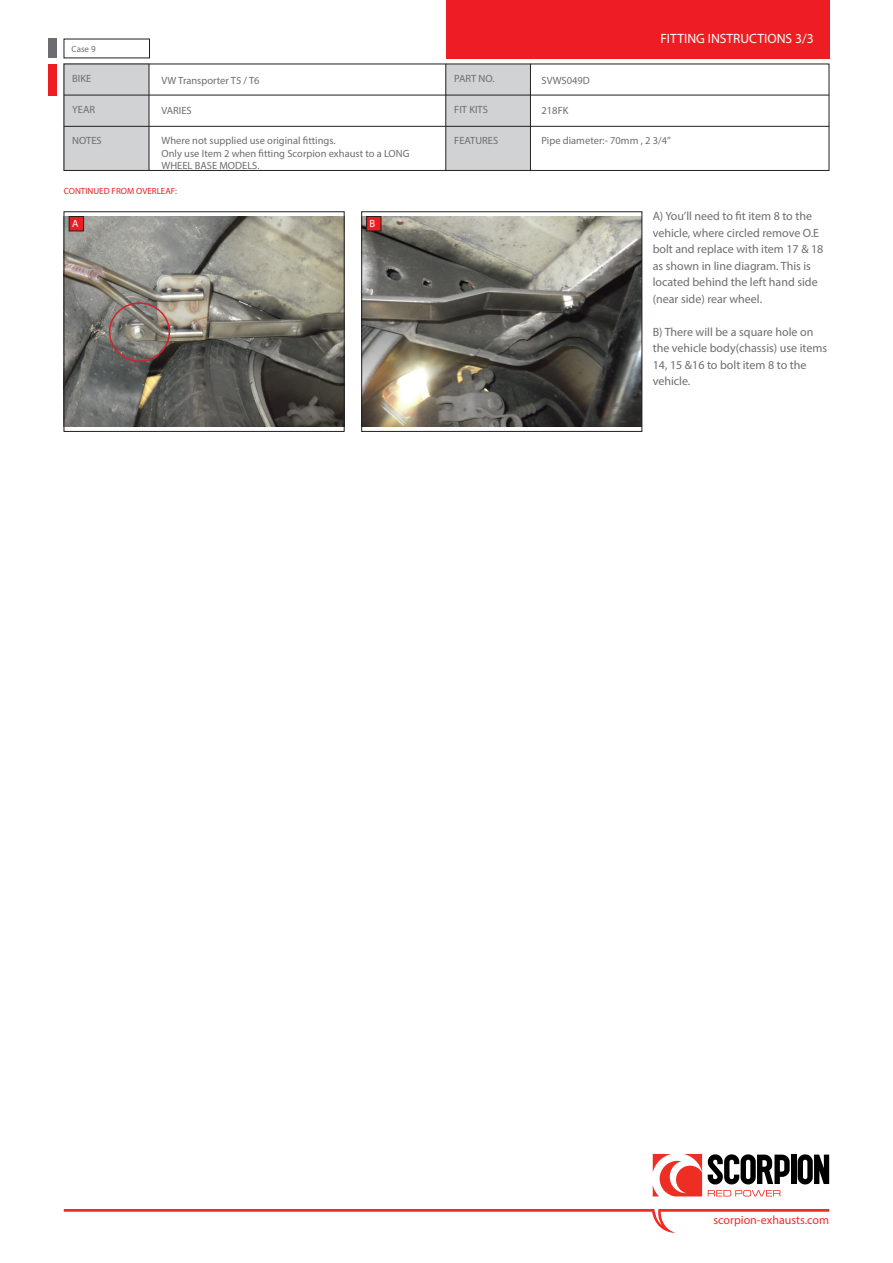
<style>
.page{position:relative;width:893px;height:1263px;background:#fff}
.page>*{position:absolute;margin:0;border:0;box-sizing:border-box;transform-origin:0 0}
.t1{font:13.5px "Myriad Pro";color:#fff}
.t2{font:12px/16.5px "Myriad Pro";color:#6c6d70}
.t3{font:12px "Myriad Pro";color:#ee2e22}
.t4{font:10.5px/12.6px "Myriad Pro";color:#6c6d70}
.t5{font:10.5px "Myriad Pro";color:#fff}
.t6{font:9px "Myriad Pro";color:#ee1d23}
.t7{font:9px "Myriad Pro";color:#6c6d70}
</style>
<div class="page">
<div style="left:446px;top:64px;width:84px;height:106px;background:#d1d2d4"></div>
<div style="left:64px;top:64px;width:85px;height:107px;background:#d1d2d4"></div>
<div style="left:64px;top:64px;width:765px;height:107px;border:1px solid #231f20"></div>
<svg style="left:64px;top:1209px;width:765px;height:24px"></svg>
<div style="left:446px;top:0;width:383px;height:58px;background:#ee1d23"></div>
<div style="left:48px;top:64px;width:8px;height:31px;background:#ee1d23"></div>
<hr style="left:64px;top:95px;width:765px;height:1px;background:#231f20">
<hr style="left:64px;top:126px;width:765px;height:1px;background:#231f20">
<hr style="left:149px;top:64px;width:1px;height:106px;background:#231f20">
<hr style="left:445px;top:64px;width:1px;height:107px;background:#231f20">
<hr style="left:530px;top:64px;width:1px;height:107px;background:#231f20">
<div style="left:48px;top:39px;width:8px;height:19px;background:#6c6d70"></div>
<svg style="left:708px;top:1190px;width:72px;height:6px"></svg>
<svg style="left:653px;top:1154px;width:49px;height:42px"></svg>
<svg style="left:708px;top:1154px;width:82px;height:30px"></svg>
<div style="left:791px;top:1154px;width:5px;height:30px;background:#000"></div>
<svg style="left:798px;top:1154px;width:31px;height:30px"></svg>
<img style="left:66px;top:216px;width:276px;height:211px">
<div style="left:64px;top:212px;width:280px;height:220px;border:1px solid #231f20"></div>
<img style="left:363px;top:216px;width:277px;height:211px">
<div style="left:361px;top:212px;width:281px;height:220px;border:1px solid #231f20"></div>
<div style="left:69px;top:217px;width:15px;height:14px;background:#ee1d23"></div>
<div style="left:69px;top:216px;width:15px;height:15px;border:1px solid #231f20"></div>
<div style="left:367px;top:217px;width:14px;height:14px;background:#ee1d23"></div>
<div style="left:366px;top:216px;width:15px;height:15px;border:1px solid #231f20"></div>
<div style="left:109px;top:302px;width:61px;height:60px;border:2px solid #d1232a;border-radius:50%"></div>
<p class="t7" style="left:72px;top:44px;width:26px">Case 9</p>
<p class="t4" style="left:72px;top:72px;width:21px">BIKE</p>
<p class="t4" style="left:72px;top:103px;width:24px">YEAR</p>
<p class="t4" style="left:72px;top:134px;width:31px">NOTES</p>
<p class="t4" style="left:162px;top:74px;width:100px">VW Transporter T5 / T6</p>
<p class="t4" style="left:162px;top:104px;width:32px">VARIES</p>
<p class="t4" style="left:162px;top:134px;width:176px">Where not supplied use original fittings.</p>
<p class="t4" style="left:162px;top:147px;width:249px">Only use Item 2 when fitting Scorpion exhaust to a LONG<br>WHEEL BASE MODELS.</p>
<p class="t6" style="left:64px;top:186px;width:115px">CONTINUED FROM OVERLEAF:</p>
<p class="t5" style="left:72px;top:217px;width:8px">A</p>
<p class="t5" style="left:370px;top:217px;width:7px">B</p>
<p class="t4" style="left:454px;top:72px;width:42px">PART NO.</p>
<p class="t4" style="left:454px;top:103px;width:35px">FIT KITS</p>
<p class="t4" style="left:454px;top:134px;width:45px">FEATURES</p>
<p class="t1" style="left:660px;top:30px;width:155px">FITTING INSTRUCTIONS 3/3</p>
<p class="t4" style="left:541px;top:74px;width:50px">SVWS049D</p>
<p class="t4" style="left:541px;top:104px;width:28px">218FK</p>
<p class="t4" style="left:541px;top:134px;width:131px">Pipe diameter:- 70mm , 2 3/4”</p>
<p class="t2" style="left:653px;top:208px;width:172px">A) You’ll need to fit item 8 to the vehicle, where circled remove O.E bolt and replace with item 17 &amp; 18 as shown in line diagram. This is located behind the left hand side (near side) rear wheel.</p>
<p class="t2" style="left:653px;top:323px;width:176px">B) There will be a square hole on the vehicle body(chassis) use items<br>14, 15 &amp;16 to bolt item 8 to the vehicle.</p>
<p class="t3" style="left:713px;top:1212px;width:117px">scorpion-exhausts.com</p>
</div>
